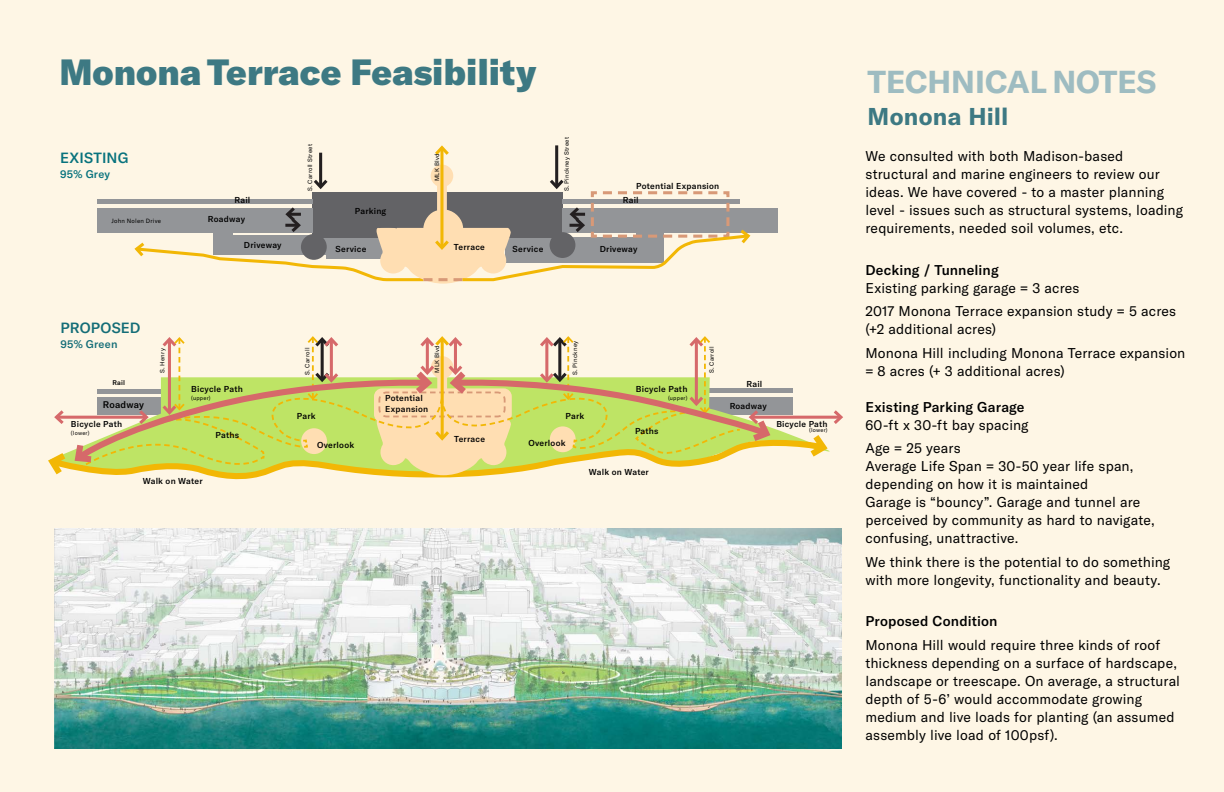
<style>
.page{position:relative;width:1224px;height:792px;background:#fef6e5}
.page>*{position:absolute;margin:0;border:0;box-sizing:border-box;transform-origin:0 0}
.t1{font:900 36px "GT America";color:#3d7983}
.t2{font:700 31.3px "GT America";color:#9ebcc1}
.t3{font:700 24px "GT America";letter-spacing:.01em;color:#3d7983}
.t4{font:500 14.6px "GT America";letter-spacing:.01em;color:#07727d}
.t5{font:500 14.6px "GT America";letter-spacing:.01em;color:#146d77}
.t6{font:14px/18px "GT America";letter-spacing:.01em;color:#000}
.t7{font:500 14px/18px "GT America";letter-spacing:.01em;color:#000}
.t8{font:500 11px "GT America";letter-spacing:.02em;color:#146d77}
.t9{font:500 11px "GT America";letter-spacing:.02em;color:#07727d}
.t10{font:500 9.5px "GT America";letter-spacing:.015em;color:#000}
.t11{font:500 8.5px/11px "GT America";letter-spacing:.025em;color:#000}
.t12{font:500 6.8px "GT America";color:#000}
.t13{font:6.1px "GT America";letter-spacing:.035em;color:#000}
.t14{font:5.6px "GT America";letter-spacing:.035em;color:#000}
.s1{font-weight:500}
.s2{font-weight:400}
</style>
<div class="page">
<div style="left:97px;top:208px;width:215px;height:25px;background:#939598"></div>
<div style="left:97px;top:199px;width:215px;height:5px;background:#939598"></div>
<div style="left:563px;top:208px;width:215px;height:25px;background:#939598"></div>
<hr style="left:319px;top:153px;width:3px;height:34px;background:#231f20">
<hr style="left:555px;top:145px;width:3px;height:42px;background:#231f20">
<hr style="left:440px;top:148px;width:3px;height:100px;background:#f2b705">
<svg style="left:134px;top:165px;width:617px;height:119px"></svg>
<svg style="left:435px;top:145px;width:14px;height:13px"></svg>
<svg style="left:48px;top:336px;width:795px;height:144px"></svg>
<img style="left:55px;top:528px;width:786px;height:220px">
<p class="t1" style="left:59px;top:49px;width:479px">Monona Terrace Feasibility</p>
<p class="t4" style="left:60px;top:149px;width:70px">EXISTING</p>
<p class="t9" style="left:60px;top:167px;width:51px">95% Grey</p>
<p class="t13" style="left:111px;top:217px;width:51px">John Nolen Drive</p>
<p class="t11" style="left:235px;top:194px;width:17px">Rail</p>
<p class="t11" style="left:208px;top:213px;width:39px">Roadway</p>
<p class="t13" style="left:307px;top:191px;width:49px;rotate:-90deg">S. Carroll Street</p>
<p class="t11" style="left:355px;top:206px;width:33px">Parking</p>
<p class="t13" style="left:433px;top:181px;width:29px;rotate:-90deg">MLK Blvd</p>
<p class="t13" style="left:563px;top:191px;width:56px;rotate:-90deg">S. Pinckney Street</p>
<p class="t11" style="left:636px;top:180px;width:85px">Potential Expansion</p>
<p class="t11" style="left:623px;top:195px;width:17px">Rail</p>
<p class="t11" style="left:244px;top:239px;width:39px">Driveway</p>
<p class="t11" style="left:336px;top:243px;width:32px">Service</p>
<p class="t11" style="left:454px;top:242px;width:32px">Terrace</p>
<p class="t11" style="left:513px;top:243px;width:32px">Service</p>
<p class="t11" style="left:600px;top:243px;width:39px">Driveway</p>
<p class="t5" style="left:61px;top:319px;width:82px">PROPOSED</p>
<p class="t8" style="left:61px;top:337px;width:59px">95% Green</p>
<p class="t13" style="left:159px;top:373px;width:27px;rotate:-90deg">S. Henry</p>
<p class="t13" style="left:572px;top:375px;width:36px;rotate:-90deg">S. Pinckney</p>
<p class="t13" style="left:708px;top:373px;width:29px;rotate:-90deg">S. Carroll</p>
<p class="t13" style="left:433px;top:373px;width:29px;rotate:-90deg">MLK Blvd</p>
<p class="t13" style="left:304px;top:375px;width:29px;rotate:-90deg">S. Carroll</p>
<p class="t12" style="left:112px;top:378px;width:14px">Rail</p>
<p class="t11" style="left:747px;top:378px;width:17px">Rail</p>
<p class="t11" style="left:191px;top:383px;width:53px">Bicycle Path</p>
<p class="t14" style="left:191px;top:395px;width:21px">(upper)</p>
<p class="t11" style="left:636px;top:383px;width:53px">Bicycle Path</p>
<p class="t14" style="left:668px;top:395px;width:21px">(upper)</p>
<p class="t11" style="left:385px;top:392px;width:45px">Potential<br>Expansion</p>
<p class="t10" style="left:103px;top:399px;width:43px">Roadway</p>
<p class="t11" style="left:730px;top:400px;width:39px">Roadway</p>
<p class="t11" style="left:297px;top:411px;width:20px">Park</p>
<p class="t11" style="left:566px;top:411px;width:20px">Park</p>
<p class="t11" style="left:71px;top:418px;width:53px">Bicycle Path</p>
<p class="t14" style="left:71px;top:430px;width:20px">(lower)</p>
<p class="t11" style="left:635px;top:425px;width:25px">Paths</p>
<p class="t11" style="left:215px;top:430px;width:25px">Paths</p>
<p class="t11" style="left:454px;top:433px;width:32px">Terrace</p>
<p class="t11" style="left:317px;top:439px;width:39px">Overlook</p>
<p class="t11" style="left:528px;top:438px;width:39px">Overlook</p>
<p class="t11" style="left:143px;top:476px;width:61px">Walk on Water</p>
<p class="t11" style="left:589px;top:467px;width:61px">Walk on Water</p>
<p class="t11" style="left:776px;top:418px;width:53px">Bicycle Path</p>
<p class="t14" style="left:809px;top:427px;width:20px">(lower)</p>
<p class="t2" style="left:868px;top:63px;width:290px">TECHNICAL NOTES</p>
<p class="t3" style="left:868px;top:101px;width:142px">Monona Hill</p>
<p class="t6" style="left:865px;top:147px;width:319px">We consulted with both Madison-based structural and marine engineers to review our ideas. We have covered - to a master planning level - issues such as structural systems, loading requirements, needed soil volumes, etc.</p>
<p class="t6" style="left:865px;top:261px;width:216px"><span class="s1">Decking / Tunneling<br></span>Existing parking garage = 3 acres</p>
<p class="t6" style="left:865px;top:302px;width:312px">2017 Monona Terrace expansion study = 5 acres (+2 additional acres)</p>
<p class="t6" style="left:865px;top:344px;width:321px">Monona Hill including Monona Terrace expansion = 8 acres (+ 3 additional acres)</p>
<p class="t7" style="left:865px;top:398px;width:165px">Existing Parking Garage<br><span class="s2">60-ft x 30-ft bay spacing</span></p>
<p class="t6" style="left:865px;top:439px;width:291px">Age = 25 years<br>Average Life Span = 30-50 year life span, depending on how it is maintained<br>Garage is “bouncy”. Garage and tunnel are perceived by community as hard to navigate, confusing, unattractive.</p>
<p class="t6" style="left:865px;top:553px;width:306px">We think there is the potential to do something with more longevity, functionality and beauty.</p>
<p class="t7" style="left:865px;top:612px;width:134px">Proposed Condition</p>
<p class="t6" style="left:865px;top:636px;width:316px">Monona Hill would require three kinds of roof thickness depending on a surface of hardscape, landscape or treescape. On average, a structural depth of 5-6’ would accommodate growing medium and live loads for planting (an assumed assembly live load of 100psf).</p>
</div>
